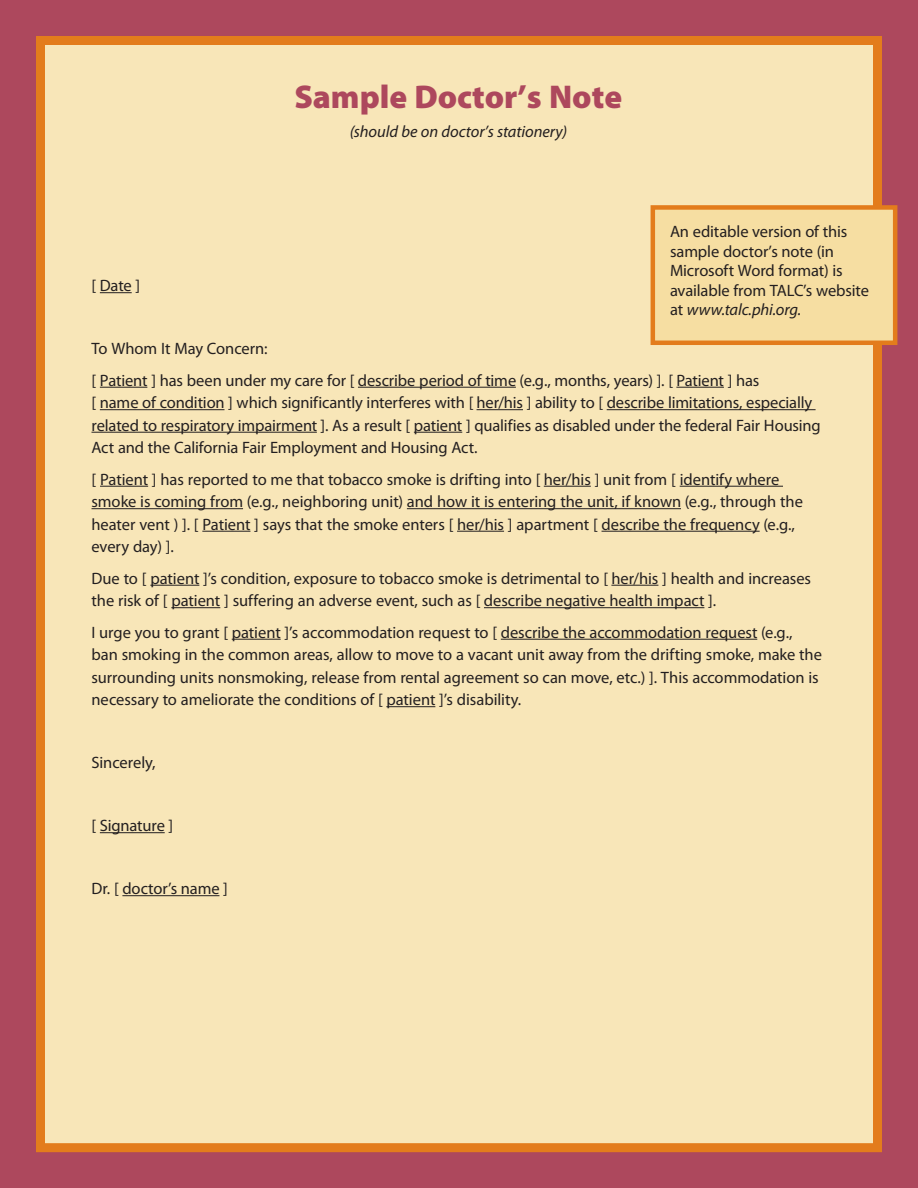
<style>
.page{position:relative;width:918px;height:1188px;background:#ad485d}
.page>*{position:absolute;margin:0;border:0;box-sizing:border-box;transform-origin:0 0}
.t1{font:900 33px "Myriad Pro";color:#ad485d}
.t2{font:16.5px/22.5px "Myriad Pro";letter-spacing:-.005em;color:#231f20}
.t3{font:italic 16.5px "Myriad Pro";letter-spacing:-.005em;color:#231f20}
.s1{font-style:italic}
</style>
<div class="page">
<div style="left:36px;top:36px;width:846px;height:1116px;background:#f8e6b8;border:9px solid #e37c1c"></div>
<hr style="left:100px;top:292px;width:32px;height:1px;background:#231f20">
<hr style="left:100px;top:387px;width:47px;height:1px;background:#231f20">
<hr style="left:358px;top:387px;width:158px;height:1px;background:#231f20">
<hr style="left:676px;top:387px;width:48px;height:1px;background:#231f20">
<hr style="left:100px;top:409px;width:125px;height:1px;background:#231f20">
<hr style="left:477px;top:409px;width:46px;height:1px;background:#231f20">
<hr style="left:607px;top:409px;width:209px;height:1px;background:#231f20">
<hr style="left:92px;top:432px;width:225px;height:1px;background:#231f20">
<hr style="left:414px;top:432px;width:48px;height:1px;background:#231f20">
<hr style="left:100px;top:486px;width:48px;height:1px;background:#231f20">
<hr style="left:544px;top:486px;width:47px;height:1px;background:#231f20">
<hr style="left:680px;top:486px;width:103px;height:1px;background:#231f20">
<hr style="left:92px;top:508px;width:151px;height:1px;background:#231f20">
<hr style="left:407px;top:508px;width:274px;height:1px;background:#231f20">
<hr style="left:202px;top:531px;width:48px;height:1px;background:#231f20">
<hr style="left:457px;top:531px;width:47px;height:1px;background:#231f20">
<hr style="left:602px;top:531px;width:158px;height:1px;background:#231f20">
<hr style="left:150px;top:585px;width:49px;height:1px;background:#231f20">
<hr style="left:611px;top:585px;width:47px;height:1px;background:#231f20">
<hr style="left:171px;top:607px;width:49px;height:1px;background:#231f20">
<hr style="left:484px;top:607px;width:220px;height:1px;background:#231f20">
<hr style="left:232px;top:639px;width:49px;height:1px;background:#231f20">
<hr style="left:501px;top:639px;width:256px;height:1px;background:#231f20">
<hr style="left:386px;top:706px;width:49px;height:1px;background:#231f20">
<hr style="left:100px;top:832px;width:65px;height:1px;background:#231f20">
<hr style="left:122px;top:895px;width:97px;height:1px;background:#231f20">
<div style="left:653px;top:207px;width:242px;height:136px;background:#f6dea2"></div>
<div style="left:651px;top:205px;width:246px;height:140px;border:4px solid #e37c1c"></div>
<p class="t2" style="left:92px;top:274px;width:50px">[ Date ]</p>
<h1 class="t1" style="left:294px;top:75px;width:329px">Sample Doctor’s Note</h1>
<p class="t3" style="left:350px;top:121px;width:219px">(should be on doctor’s stationery)</p>
<p class="t2" style="left:670px;top:222px;width:200px;line-height:19.5px">An editable version of this sample doctor’s note (in<br>Microsoft Word format) is available from TALC’s website at <span class="s1">www.talc.phi.org.</span></p>
<p class="t2" style="left:92px;top:333px;width:669px;line-height:31.5px">To Whom It May Concern:<br>[ Patient ] has been under my care for [ describe period of time (e.g., months, years) ]. [ Patient ] has</p>
<p class="t2" style="left:92px;top:391px;width:731px">[ name of condition ] which significantly interferes with [ her/his ] ability to [ describe limitations, especially related to respiratory impairment ]. As a result [ patient ] qualifies as disabled under the federal Fair Housing<br>Act and the California Fair Employment and Housing Act.</p>
<p class="t2" style="left:92px;top:468px;width:713px">[ Patient ] has reported to me that tobacco smoke is drifting into [ her/his ] unit from [ identify where smoke is coming from (e.g., neighboring unit) and how it is entering the unit, if known (e.g., through the heater vent ) ]. [ Patient ] says that the smoke enters [ her/his ] apartment [ describe the frequency (e.g., every day) ].</p>
<p class="t2" style="left:92px;top:567px;width:721px">Due to [ patient ]’s condition, exposure to tobacco smoke is detrimental to [ her/his ] health and increases the risk of [ patient ] suffering an adverse event, such as [ describe negative health impact ].</p>
<p class="t2" style="left:92px;top:621px;width:732px">I urge you to grant [ patient ]’s accommodation request to [ describe the accommodation request (e.g., ban smoking in the common areas, allow to move to a vacant unit away from the drifting smoke, make the surrounding units nonsmoking, release from rental agreement so can move, etc.) ]. This accommodation is necessary to ameliorate the conditions of [ patient ]’s disability.</p>
<p class="t2" style="left:92px;top:751px;width:66px">Sincerely,</p>
<p class="t2" style="left:92px;top:814px;width:83px">[ Signature ]</p>
<p class="t2" style="left:92px;top:877px;width:138px">Dr. [ doctor’s name ]</p>
</div>
